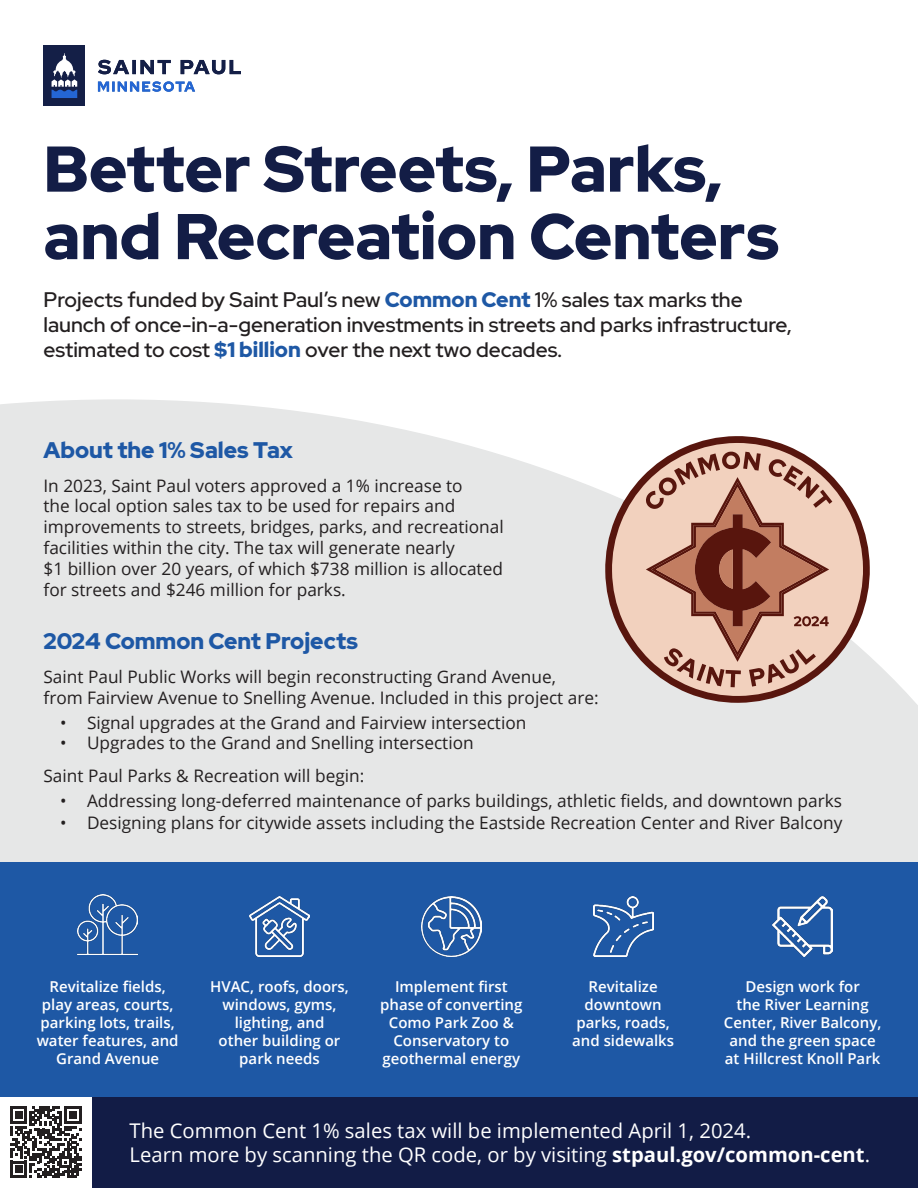
<style>
.page{position:relative;width:918px;height:1188px;background:#fff}
.page>*{position:absolute;margin:0;border:0;box-sizing:border-box;transform-origin:0 0}
.t1{font:900 64.5px "Red Hat Display";color:#131d46}
.Callout_Box_Head_Blue{font:900 22.5px "Red Hat Display";color:#1e58a5}
.t2{font:500 21px/25.2px "Red Hat Display";color:#231f20}
.t3{font:20.25px/24.3px "Open Sans";color:#fff}
.Callout_Box_Head_Blue-2{font:17.25px/20.9px "Open Sans";color:#231f20}
.t4{font:600 15px/18px "Open Sans";color:#fff;text-align:center}
.s1{font-weight:900;color:#1e58a5}
.s2{font-weight:700}
</style>
<div class="page">
<svg style="left:0;top:399px;width:918px;height:463px;background:#e8e9e9"></svg>
<svg style="left:605px;top:436px;width:265px;height:267px"></svg>
<svg style="left:646px;top:452px;width:186px;height:235px;background:#c49685"></svg>
<div style="left:44px;top:46px;width:41px;height:60px;background:#141f47"></div>
<svg style="left:52px;top:53px;width:25px;height:45px"></svg>
<svg style="left:98px;top:60px;width:143px;height:14px"></svg>
<svg style="left:98px;top:81px;width:97px;height:11px"></svg>
<div style="left:92px;top:1096px;width:826px;height:92px;background:#121c46"></div>
<svg style="left:10px;top:1106px;width:72px;height:72px"></svg>
<div style="left:0;top:862px;width:918px;height:234px;background:#1e58a5"></div>
<img style="left:78px;top:895px;width:60px;height:60px">
<img style="left:250px;top:896px;width:60px;height:60px">
<img style="left:594px;top:896px;width:60px;height:60px">
<img style="left:421px;top:896px;width:60px;height:60px">
<img style="left:772px;top:896px;width:60px;height:60px">
<p class="t1" style="left:44px;top:127px;width:681px">Better Streets, Parks,</p>
<p class="t1" style="left:44px;top:194px;width:737px">and Recreation Centers</p>
<p class="t2" style="left:44px;top:287px;width:750px">Projects funded by Saint Paul’s new <span class="s1">Common Cent</span> 1% sales tax marks the launch of once-in-a-generation investments in streets and parks infrastructure, estimated to cost <span class="s1">$1 billion</span> over the next two decades.</p>
<p class="Callout_Box_Head_Blue" style="left:44px;top:435px;width:251px">About the 1% Sales Tax</p>
<p class="Callout_Box_Head_Blue-2" style="left:44px;top:475px;width:462px">In 2023, Saint Paul voters approved a 1% increase to<br>the local option sales tax to be used for repairs and improvements to streets, bridges, parks, and recreational facilities within the city. The tax will generate nearly<br>$1 billion over 20 years, of which $738 million is allocated for streets and $246 million for parks.</p>
<p class="Callout_Box_Head_Blue" style="left:44px;top:626px;width:316px">2024 Common Cent Projects</p>
<p class="Callout_Box_Head_Blue-2" style="left:44px;top:666px;width:557px">Saint Paul Public Works will begin reconstructing Grand Avenue, from Fairview Avenue to Snelling Avenue. Included in this project are:</p>
<p class="Callout_Box_Head_Blue-2" style="left:60px;top:712px;width:468px">• Signal upgrades at the Grand and Fairview intersection</p>
<p class="Callout_Box_Head_Blue-2" style="left:60px;top:732px;width:415px">• Upgrades to the Grand and Snelling intersection</p>
<p class="Callout_Box_Head_Blue-2" style="left:44px;top:765px;width:322px">Saint Paul Parks &amp; Recreation will begin:</p>
<p class="Callout_Box_Head_Blue-2" style="left:60px;top:790px;width:784px">• Addressing long-deferred maintenance of parks buildings, athletic fields, and downtown parks</p>
<p class="Callout_Box_Head_Blue-2" style="left:60px;top:812px;width:784px">• Designing plans for citywide assets including the Eastside Recreation Center and River Balcony</p>
<p class="t4" style="left:37px;top:977px;width:143px">Revitalize fields, play areas, courts, parking lots, trails, water features, and<br>Grand Avenue</p>
<p class="t4" style="left:210px;top:977px;width:140px">HVAC, roofs, doors, windows, gyms, lighting, and<br>other building or park needs</p>
<p class="t4" style="left:380px;top:977px;width:144px">Implement first phase of converting<br>Como Park Zoo &amp;<br>Conservatory to geothermal energy</p>
<p class="t4" style="left:572px;top:977px;width:103px">Revitalize downtown parks, roads, and sidewalks</p>
<p class="t4" style="left:724px;top:977px;width:159px">Design work for<br>the River Learning<br>Center, River Balcony, and the green space at Hillcrest Knoll Park</p>
<p class="t3" style="left:130px;top:1118px;width:742px">The Common Cent 1% sales tax will be implemented April 1, 2024.<br>Learn more by scanning the QR code, or by visiting <span class="s2">stpaul.gov/common-cent</span>.</p>
</div>
